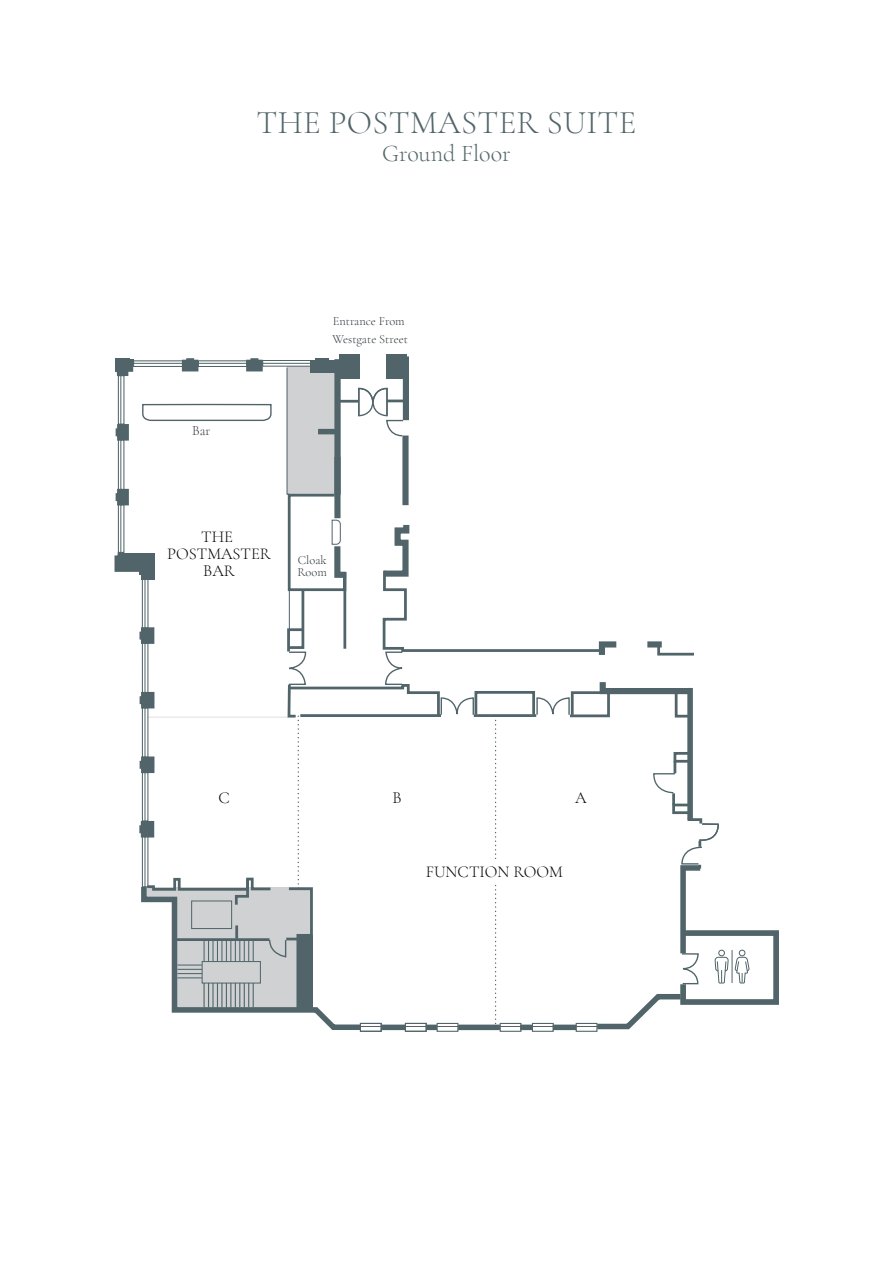
<style>
.page{position:relative;width:893px;height:1263px;background:#fff}
.page>*{position:absolute;margin:0;border:0;box-sizing:border-box;transform-origin:0 0}
.t1{font:300 33px "Cormorant Garamond";letter-spacing:.01em;color:#516569}
.t2{font:300 24px "Cormorant Garamond";color:#516569}
.t3{font:300 16.5px/16.5px "Cormorant Garamond";color:#000;text-align:center}
.t4{font:300 13.8px "Cormorant Garamond";color:#2d353a}
.t5{font:300 12.45px/12.5px "Cormorant Garamond";color:#2d353a}
</style>
<div class="page">
<div style="left:403px;top:356px;width:6px;height:64px;background:#506469"></div>
<div style="left:340px;top:354px;width:20px;height:25px;background:#506469"></div>
<div style="left:386px;top:354px;width:20px;height:25px;background:#506469"></div>
<svg style="left:114px;top:358px;width:665px;height:674px"></svg>
<div style="left:298px;top:935px;width:15px;height:75px;background:#506469"></div>
<h1 class="t1" style="left:257px;top:102px;width:381px">THE POSTMASTER SUITE</h1>
<h2 class="t2" style="left:382px;top:139px;width:130px">Ground Floor</h2>
<p class="t4" style="left:192px;top:422px;width:20px">Bar</p>
<p class="t5" style="left:332px;top:312px;width:77px;line-height:17.9px">Entrance From<br>Westgate Street</p>
<h3 class="t3" style="left:167px;top:529px;width:105px">THE<br>POSTMASTER<br>BAR</h3>
<p class="t5" style="left:298px;top:554px;width:31px">Cloak<br>Room</p>
<h3 class="t3" style="left:218px;top:789px;width:13px">C</h3>
<h3 class="t3" style="left:392px;top:789px;width:11px">B</h3>
<h3 class="t3" style="left:575px;top:789px;width:13px">A</h3>
<h3 class="t3" style="left:426px;top:863px;width:139px">FUNCTION ROOM</h3>
</div>
